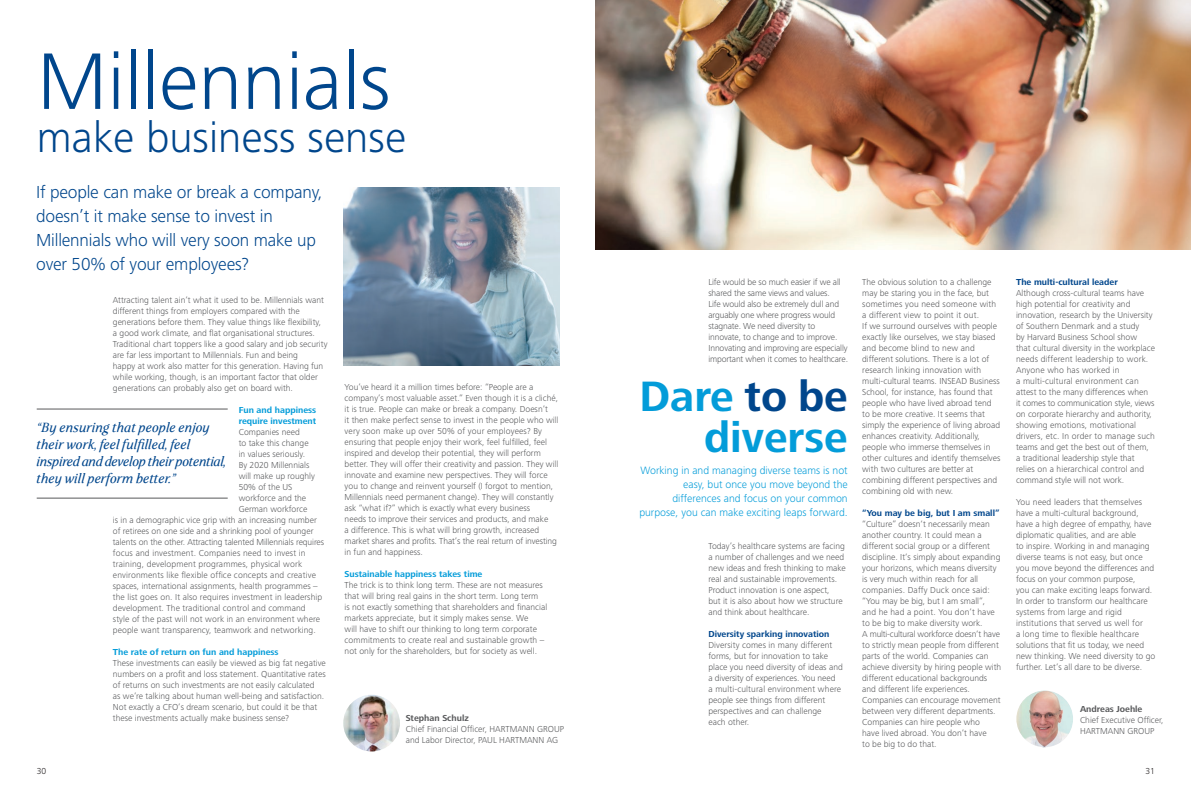
<style>
.page{position:relative;width:1191px;height:794px;background:#fff}
.page>*{position:absolute;margin:0;border:0;box-sizing:border-box;transform-origin:0 0}
.t1{font:300 83px "Frutiger Next LT";color:#00468c}
.t2{font:300 44.2px "Frutiger Next LT";color:#00468c}
.t3{font:700 44px/41px "Frutiger Next LT";color:#039cd9;text-align:right}
.t4{font:300 18px/24px "Frutiger Next LT";letter-spacing:-.01em;color:#00468c}
.t5{font:italic 14.8px/17px "FS Sally";color:#00468c}
.t6{font:300 11px/14px "Frutiger Next LT";color:#039cd9;text-align:right}
.t7{font:300 9px/11px "Frutiger Next LT";color:#58595b}
.t8{font:700 9px/11px "Frutiger Next LT";color:#039cd9}
.t9{font:700 9px "Frutiger Next LT";color:#00468c}
.t10{font:700 9px "Frutiger Next LT";color:#58595b}
.t11{font:300 9px "Frutiger Next LT";color:#231f20}
.s1{color:#00468c}
</style>
<div class="page">
<hr style="left:37px;top:409px;width:191px;height:1px;background:#58595b">
<hr style="left:37px;top:498px;width:191px;height:1px;background:#58595b">
<img style="left:343px;top:694px;width:57px;height:57px;border-radius:28px">
<img style="left:1016px;top:690px;width:57px;height:57px;border-radius:28px">
<img style="left:343px;top:187px;width:216px;height:179px">
<img style="left:595px;top:0;width:596px;height:249px">
<h1 class="t1" style="left:37px;top:35px;width:355px">Millennials</h1>
<h2 class="t2" style="left:37px;top:113px;width:371px">make business sense</h2>
<h3 class="t4" style="left:36px;top:180px;width:288px">If people can make or break a company, doesn’t it make sense to invest in Millennials who will very soon make up over 50% of your employees?</h3>
<p class="t7" style="left:113px;top:295px;width:216px">Attracting talent ain’t what it used to be. Millennials want different things from employers compared with the generations before them. They value things like flexibility, a good work climate, and flat organisational structures.<br>Traditional chart toppers like a good salary and job security are far less important to Millennials. Fun and being<br>happy at work also matter for this generation. Having fun while working, though, is an important factor that older generations can probably also get on board with.</p>
<p class="t8" style="left:239px;top:405px;width:79px">Fun and happiness require investment</p>
<p class="t7" style="left:239px;top:427px;width:63px">Companies need</p>
<p class="t7" style="left:239px;top:438px;width:71px">to take this change</p>
<p class="t7" style="left:239px;top:449px;width:68px">in values seriously.</p>
<p class="t7" style="left:239px;top:460px;width:72px">By 2020 Millennials</p>
<p class="t7" style="left:239px;top:471px;width:78px">will make up roughly</p>
<p class="t7" style="left:239px;top:482px;width:55px">50% of the US</p>
<p class="t7" style="left:239px;top:493px;width:69px">workforce and the</p>
<p class="t7" style="left:239px;top:504px;width:70px">German workforce</p>
<p class="t7" style="left:113px;top:515px;width:205px">is in a demographic vice grip with an increasing number</p>
<p class="t7" style="left:113px;top:526px;width:202px">of retirees on one side and a shrinking pool of younger</p>
<p class="t7" style="left:113px;top:537px;width:213px">talents on the other. Attracting talented Millennials requires</p>
<p class="t7" style="left:113px;top:548px;width:194px">focus and investment. Companies need to invest in</p>
<p class="t7" style="left:113px;top:559px;width:191px">training, development programmes, physical work</p>
<p class="t7" style="left:113px;top:570px;width:205px">environments like flexible office concepts and creative</p>
<p class="t7" style="left:113px;top:581px;width:206px">spaces, international assignments, health programmes –</p>
<p class="t7" style="left:113px;top:592px;width:211px">the list goes on. It also requires investment in leadership</p>
<p class="t7" style="left:113px;top:603px;width:194px">development. The traditional control and command</p>
<p class="t7" style="left:113px;top:614px;width:209px">style of the past will not work in an environment where</p>
<p class="t7" style="left:113px;top:625px;width:204px">people want transparency, teamwork and networking.</p>
<p class="t8" style="left:113px;top:647px;width:167px">The rate of return on fun and happiness</p>
<p class="t7" style="left:113px;top:658px;width:214px">These investments can easily be viewed as big fat negative numbers on a profit and loss statement. Quantitative rates of returns on such investments are not easily calculated<br>as we’re talking about human well-being and satisfaction.<br>Not exactly a CFO’s dream scenario, but could it be that these investments actually make business sense?</p>
<h3 class="t5" style="left:36px;top:418px;width:191px">“By ensuring that people enjoy their work, feel fulfilled, feel inspired and develop their potential, they will perform better.”</h3>
<p class="t7" style="left:345px;top:381px;width:215px">You’ve heard it a million times before: “People are a company’s most valuable asset.” Even though it is a cliché, it is true. People can make or break a company. Doesn’t<br>it then make perfect sense to invest in the people who will very soon make up over 50% of your employees? By ensuring that people enjoy their work, feel fulfilled, feel inspired and develop their potential, they will perform better. They will offer their creativity and passion. They will innovate and examine new perspectives. They will force you to change and reinvent yourself (I forgot to mention, Millennials need permanent change). They will constantly ask “what if?” which is exactly what every business<br>needs to improve their services and products, and make<br>a difference. This is what will bring growth, increased market shares and profits. That’s the real return of investing in fun and happiness.</p>
<p class="t8" style="left:345px;top:568px;width:139px">Sustainable happiness takes time</p>
<p class="t7" style="left:345px;top:579px;width:204px">The trick is to think long term. These are not measures that will bring real gains in the short term. Long term<br>is not exactly something that shareholders and financial markets appreciate, but it simply makes sense. We<br>will have to shift our thinking to long term corporate commitments to create real and sustainable growth – not only for the shareholders, but for society as well.</p>
<p class="t10" style="left:406px;top:713px;width:65px">Stephan Schulz</p>
<p class="t7" style="left:406px;top:723px;width:160px">Chief Financial Officer, HARTMANN GROUP and Labor Director, PAUL HARTMANN AG</p>
<p class="t7" style="left:708px;top:276px;width:141px">Life would be so much easier if we all shared the same views and values.<br>Life would also be extremely dull and arguably one where progress would stagnate. We need diversity to innovate, to change and to improve.<br>Innovating and improving are especially important when it comes to healthcare.</p>
<h3 class="t3" style="left:639px;top:376px;width:210px">Dare <span class="s1">to be </span>diverse</h3>
<p class="t6" style="left:639px;top:463px;width:210px">Working in and managing diverse teams is not easy, but once you move beyond the differences and focus on your common purpose, you can make exciting leaps forward.</p>
<p class="t7" style="left:708px;top:540px;width:139px">Today’s healthcare systems are facing a number of challenges and we need new ideas and fresh thinking to make real and sustainable improvements.<br>Product innovation is one aspect,<br>but it is also about how we structure and think about healthcare.</p>
<p class="t9" style="left:708px;top:628px;width:123px">Diversity sparking innovation</p>
<p class="t7" style="left:708px;top:639px;width:136px">Diversity comes in many different forms, but for innovation to take place you need diversity of ideas and a diversity of experiences. You need<br>a multi-cultural environment where people see things from different perspectives and can challenge<br>each other.</p>
<p class="t7" style="left:862px;top:276px;width:140px">The obvious solution to a challenge may be staring you in the face, but sometimes you need someone with a different view to point it out.<br>If we surround ourselves with people exactly like ourselves, we stay biased and become blind to new and different solutions. There is a lot of research linking innovation with multi-cultural teams. INSEAD Business School, for instance, has found that people who have lived abroad tend to be more creative. It seems that simply the experience of living abroad enhances creativity. Additionally, people who immerse themselves in other cultures and identify themselves with two cultures are better at combining different perspectives and combining old with new.</p>
<p class="t9" style="left:862px;top:507px;width:139px">“You may be big, but I am small”</p>
<p class="t7" style="left:862px;top:518px;width:140px">“Culture” doesn‘t necessarily mean another country. It could mean a different social group or a different discipline. It‘s simply about expanding your horizons, which means diversity is very much within reach for all companies. Daffy Duck once said: “You may be big, but I am small”, and he had a point. You don’t have to be big to make diversity work.<br>A multi-cultural workforce doesn‘t have to strictly mean people from different parts of the world. Companies can achieve diversity by hiring people with different educational backgrounds and different life experiences.<br>Companies can encourage movement between very different departments.<br>Companies can hire people who<br>have lived abroad. You don’t have<br>to be big to do that.</p>
<p class="t9" style="left:1016px;top:276px;width:103px">The multi-cultural leader</p>
<p class="t7" style="left:1016px;top:287px;width:140px">Although cross-cultural teams have high potential for creativity and innovation, research by the University of Southern Denmark and a study<br>by Harvard Business School show<br>that cultural diversity in the workplace needs different leadership to work.<br>Anyone who has worked in<br>a multi-cultural environment can attest to the many differences when<br>it comes to communication style, views on corporate hierarchy and authority, showing emotions, motivational drivers, etc. In order to manage such teams and get the best out of them, a traditional leadership style that relies on a hierarchical control and command style will not work.</p>
<p class="t7" style="left:1016px;top:496px;width:141px">You need leaders that themselves have a multi-cultural background, have a high degree of empathy, have diplomatic qualities, and are able<br>to inspire. Working in and managing diverse teams is not easy, but once you move beyond the differences and focus on your common purpose,<br>you can make exciting leaps forward.<br>In order to transform our healthcare systems from large and rigid institutions that served us well for<br>a long time to flexible healthcare solutions that fit us today, we need new thinking. We need diversity to go further. Let’s all dare to be diverse.</p>
<p class="t10" style="left:1080px;top:703px;width:64px">Andreas Joehle</p>
<p class="t7" style="left:1080px;top:714px;width:85px">Chief Executive Officer,<br>HARTMANN GROUP</p>
<p class="t11" style="left:37px;top:765px;width:11px">30</p>
<p class="t11" style="left:1145px;top:765px;width:11px">31</p>
</div>
